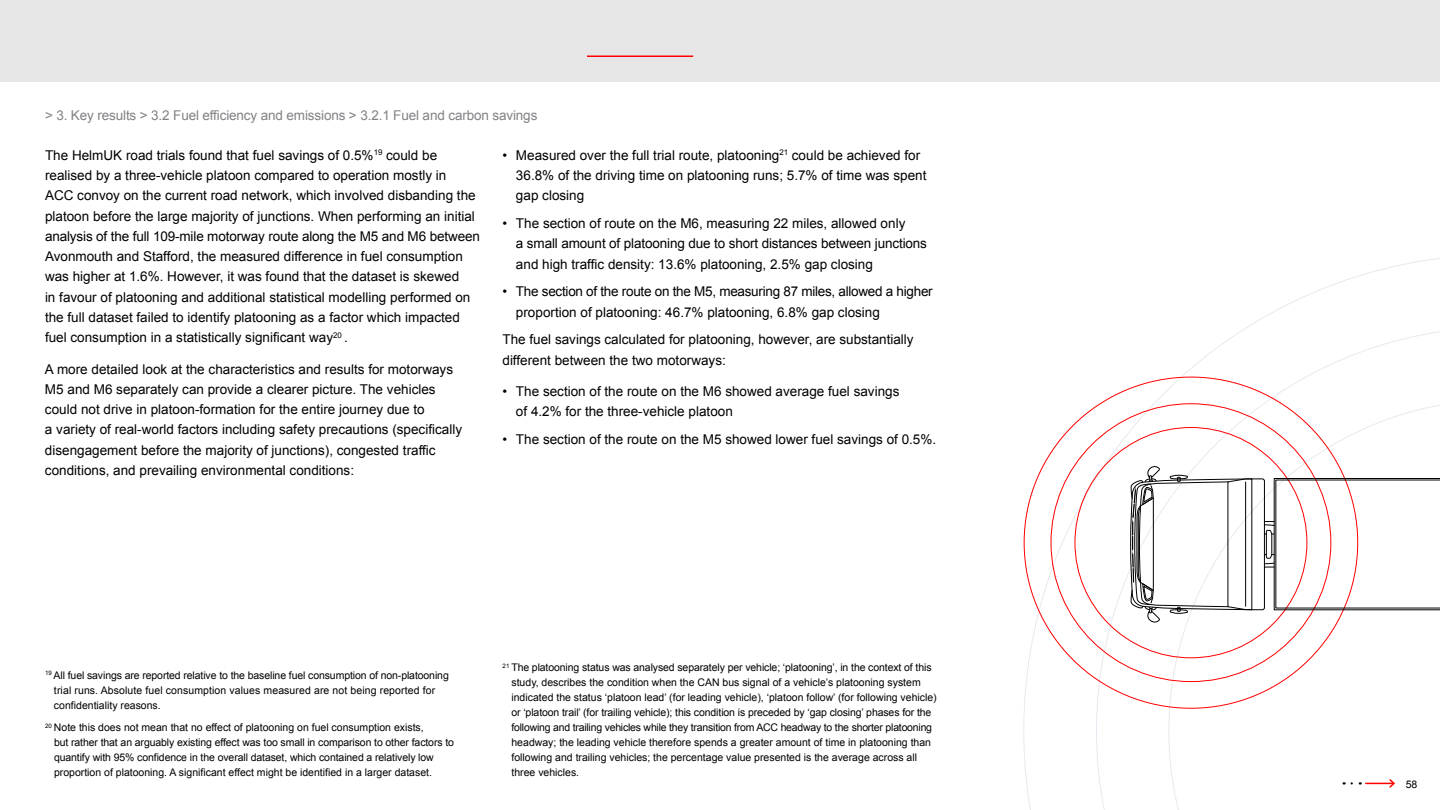
<style>
.page{position:relative;width:1440px;height:810px;background:#fff}
.page>*{position:absolute;margin:0;border:0;box-sizing:border-box;transform-origin:0 0}
.t1{font:13.5px/20.2px "Arial";color:#000}
.t2{font:13.5px/20.2px "Arial";letter-spacing:-.02em;color:#000}
.t3{font:13.5px "Arial";letter-spacing:-.01em;color:#808285}
.t4{font:10.5px/15px "Arial";color:#000}
</style>
<div class="page">
<div style="left:0;top:0;width:1440px;height:82px;background:#e6e6e6"></div>
<svg style="left:1024px;top:258px;width:416px;height:552px"></svg>
<svg style="left:1130px;top:464px;width:310px;height:160px"></svg>
<hr style="left:587px;top:56px;width:106px;height:1px;background:#f00">
<p class="t3" style="left:45px;top:107px;width:494px">&gt; 3. Key results &gt; 3.2 Fuel efficiency and emissions &gt; 3.2.1 Fuel and carbon savings</p>
<p class="t1" style="left:45px;top:145px;width:436px">The HelmUK road trials found that fuel savings of 0.5%<sup>19</sup> could be realised by a three-vehicle platoon compared to operation mostly in<br>ACC convoy on the current road network, which involved disbanding the platoon before the large majority of junctions. When performing an initial analysis of the full 109-mile motorway route along the M5 and M6 between Avonmouth and Stafford, the measured difference in fuel consumption was higher at 1.6%. However, it was found that the dataset is skewed<br>in favour of platooning and additional statistical modelling performed on the full dataset failed to identify platooning as a factor which impacted fuel consumption in a statistically significant way<sup>20</sup> .</p>
<p class="t1" style="left:45px;top:359px;width:419px">A more detailed look at the characteristics and results for motorways M5 and M6 separately can provide a clearer picture. The vehicles could not drive in platoon-formation for the entire journey due to<br>a variety of real-world factors including safety precautions (specifically disengagement before the majority of junctions), congested traffic conditions, and prevailing environmental conditions:</p>
<p class="t1" style="left:516px;top:145px;width:412px;text-indent:-13px">• Measured over the full trial route, platooning<sup>21</sup> could be achieved for<br>36.8% of the driving time on platooning runs; 5.7% of time was spent gap closing</p>
<p class="t1" style="left:516px;top:213px;width:413px;text-indent:-14px">• The section of route on the M6, measuring 22 miles, allowed only<br>a small amount of platooning due to short distances between junctions and high traffic density: 13.6% platooning, 2.5% gap closing</p>
<p class="t2" style="left:516px;top:282px;width:418px;text-indent:-14px">• The section of the route on the M5, measuring 87 miles, allowed a higher proportion of platooning: 46.7% platooning, 6.8% gap closing</p>
<p class="t1" style="left:502px;top:330px;width:413px">The fuel savings calculated for platooning, however, are substantially different between the two motorways:</p>
<p class="t1" style="left:516px;top:381px;width:385px;text-indent:-14px">• The section of the route on the M6 showed average fuel savings of 4.2% for the three-vehicle platoon</p>
<p class="t1" style="left:502px;top:429px;width:435px">• The section of the route on the M5 showed lower fuel savings of 0.5%.</p>
<p class="t4" style="left:54px;top:668px;width:396px;text-indent:-9px"><sup>19</sup> All fuel savings are reported relative to the baseline fuel consumption of non-platooning trial runs. Absolute fuel consumption values measured are not being reported for confidentiality reasons.</p>
<p class="t4" style="left:54px;top:720px;width:402px;text-indent:-9px"><sup>20</sup> Note this does not mean that no effect of platooning on fuel consumption exists,<br>but rather that an arguably existing effect was too small in comparison to other factors to quantify with 95% confidence in the overall dataset, which contained a relatively low proportion of platooning. A significant effect might be identified in a larger dataset.</p>
<p class="t4" style="left:511px;top:660px;width:427px;text-indent:-9px"><sup>21</sup> The platooning status was analysed separately per vehicle; ‘platooning’, in the context of this study, describes the condition when the CAN bus signal of a vehicle’s platooning system indicated the status ‘platoon lead’ (for leading vehicle), ‘platoon follow’ (for following vehicle) or ‘platoon trail’ (for trailing vehicle); this condition is preceded by ‘gap closing’ phases for the following and trailing vehicles while they transition from ACC headway to the shorter platooning headway; the leading vehicle therefore spends a greater amount of time in platooning than following and trailing vehicles; the percentage value presented is the average across all three vehicles.</p>
<p class="t4" style="left:1406px;top:776px;width:13px">58</p>
</div>
